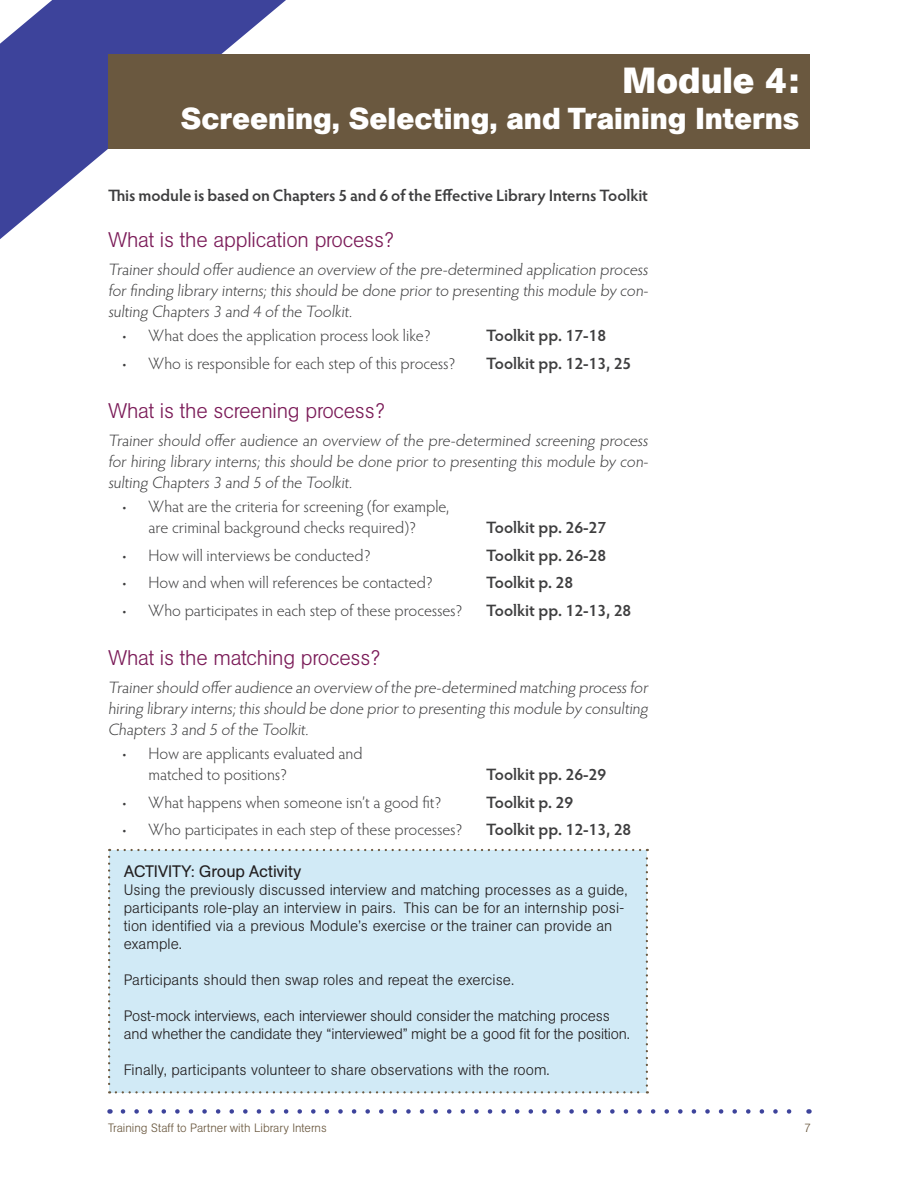
<style>
.page{position:relative;width:918px;height:1188px;background:#fff}
.page>*{position:absolute;margin:0;border:0;box-sizing:border-box;transform-origin:0 0}
.Chapter_title{font:700 36px "AG Book BQ";color:#fff}
.Chapter_title-2{font:700 30px "AG Book BQ";color:#fff}
.t1{font:300 21px "AG Book BQ";letter-spacing:-.01em;color:#7b1b58}
.t2{font:300 16.5px/21px "Hypatia Sans Pro";color:#3e3e3f;text-align:justify}
.t3{font:600 16.5px "Hypatia Sans Pro";letter-spacing:-.005em;color:#3e3e3f}
.Sidebar_heading{font:16.5px "AG Book BQ";letter-spacing:-.015em;color:#231f20}
.Sidebar_text{font:300 15px/18px "AG Book BQ";letter-spacing:.005em;color:#231f20}
.t4{font:300 12px "AG Book BQ";color:#6a583f}
</style>
<div class="page">
<svg style="left:123px;top:1109px;width:669px;height:5px"></svg>
<svg style="left:0;top:0;width:477px;height:239px"></svg>
<div style="left:108px;top:54px;width:702px;height:94px;background:#6a583f"></div>
<div style="left:108px;top:849px;width:540px;height:245px;background:#d1eaf6"></div>
<p class="Chapter_title" style="left:623px;top:59px;width:178px">Module 4:</p>
<p class="Chapter_title-2" style="left:181px;top:100px;width:620px">Screening, Selecting, and Training Interns</p>
<p class="t3" style="left:108px;top:184px;width:542px">This module is based on Chapters 5 and 6 of the Effective Library Interns Toolkit</p>
<h2 class="t1" style="left:108px;top:228px;width:288px">What is the application process?</h2>
<p class="t2" style="left:108px;top:259px;width:544px">Trainer should offer audience an overview of the pre-determined application process for finding library interns; this should be done prior to presenting this module by con&shy;sulting Chapters 3 and 4 of the Toolkit.</p>
<p class="t2" style="left:122px;top:325px;width:311px">• What does the application process look like?</p>
<p class="t3" style="left:486px;top:324px;width:122px">Toolkit pp. 17-18</p>
<p class="t2" style="left:122px;top:352px;width:336px">• Who is responsible for each step of this process?</p>
<p class="t3" style="left:486px;top:352px;width:147px">Toolkit pp. 12-13, 25</p>
<h2 class="t1" style="left:108px;top:399px;width:278px">What is the screening process?</h2>
<p class="t2" style="left:108px;top:429px;width:544px">Trainer should offer audience an overview of the pre-determined screening process for hiring library interns; this should be done prior to presenting this module by con&shy;sulting Chapters 3 and 5 of the Toolkit.</p>
<p class="t2" style="left:122px;top:496px;width:329px;text-align:center">• What are the criteria for screening (for example, are criminal background checks required)?</p>
<p class="t3" style="left:486px;top:516px;width:122px">Toolkit pp. 26-27</p>
<p class="t2" style="left:122px;top:544px;width:251px">• How will interviews be conducted?</p>
<p class="t3" style="left:486px;top:544px;width:122px">Toolkit pp. 26-28</p>
<p class="t2" style="left:122px;top:572px;width:313px">• How and when will references be contacted?</p>
<p class="t3" style="left:486px;top:571px;width:89px">Toolkit p. 28</p>
<p class="t2" style="left:122px;top:599px;width:343px">• Who participates in each step of these processes?</p>
<p class="t3" style="left:486px;top:599px;width:147px">Toolkit pp. 12-13, 28</p>
<h2 class="t1" style="left:108px;top:645px;width:274px">What is the matching process?</h2>
<p class="t2" style="left:108px;top:676px;width:544px">Trainer should offer audience an overview of the pre-determined matching process for hiring library interns;this should be done prior to presenting this module by consulting Chapters 3 and 5 of the Toolkit.</p>
<p class="t2" style="left:148px;top:743px;width:216px;text-indent:-27px">• How are applicants evaluated and matched to positions?</p>
<p class="t3" style="left:486px;top:763px;width:122px">Toolkit pp. 26-29</p>
<p class="t2" style="left:122px;top:791px;width:322px">• What happens when someone isn’t a good fit?</p>
<p class="t3" style="left:486px;top:790px;width:89px">Toolkit p. 29</p>
<p class="t2" style="left:122px;top:819px;width:343px">• Who participates in each step of these processes?</p>
<p class="t3" style="left:486px;top:818px;width:147px">Toolkit pp. 12-13, 28</p>
<p class="Sidebar_heading" style="left:124px;top:862px;width:179px">ACTIVITY: Group Activity</p>
<p class="Sidebar_text" style="left:124px;top:881px;width:505px">Using the previously discussed interview and matching processes as a guide, participants role-play an interview in pairs. This can be for an internship posi&shy;tion identified via a previous Module’s exercise or the trainer can provide an example.</p>
<p class="Sidebar_text" style="left:124px;top:971px;width:392px">Participants should then swap roles and repeat the exercise.</p>
<p class="Sidebar_text" style="left:124px;top:1007px;width:508px">Post-mock interviews, each interviewer should consider the matching process and whether the candidate they “interviewed” might be a good fit for the position.</p>
<p class="Sidebar_text" style="left:124px;top:1061px;width:427px">Finally, participants volunteer to share observations with the room.</p>
<p class="t4" style="left:108px;top:1120px;width:220px">Training Staff to Partner with Library Interns</p>
<p class="t4" style="left:804px;top:1120px;width:8px">7</p>
</div>
